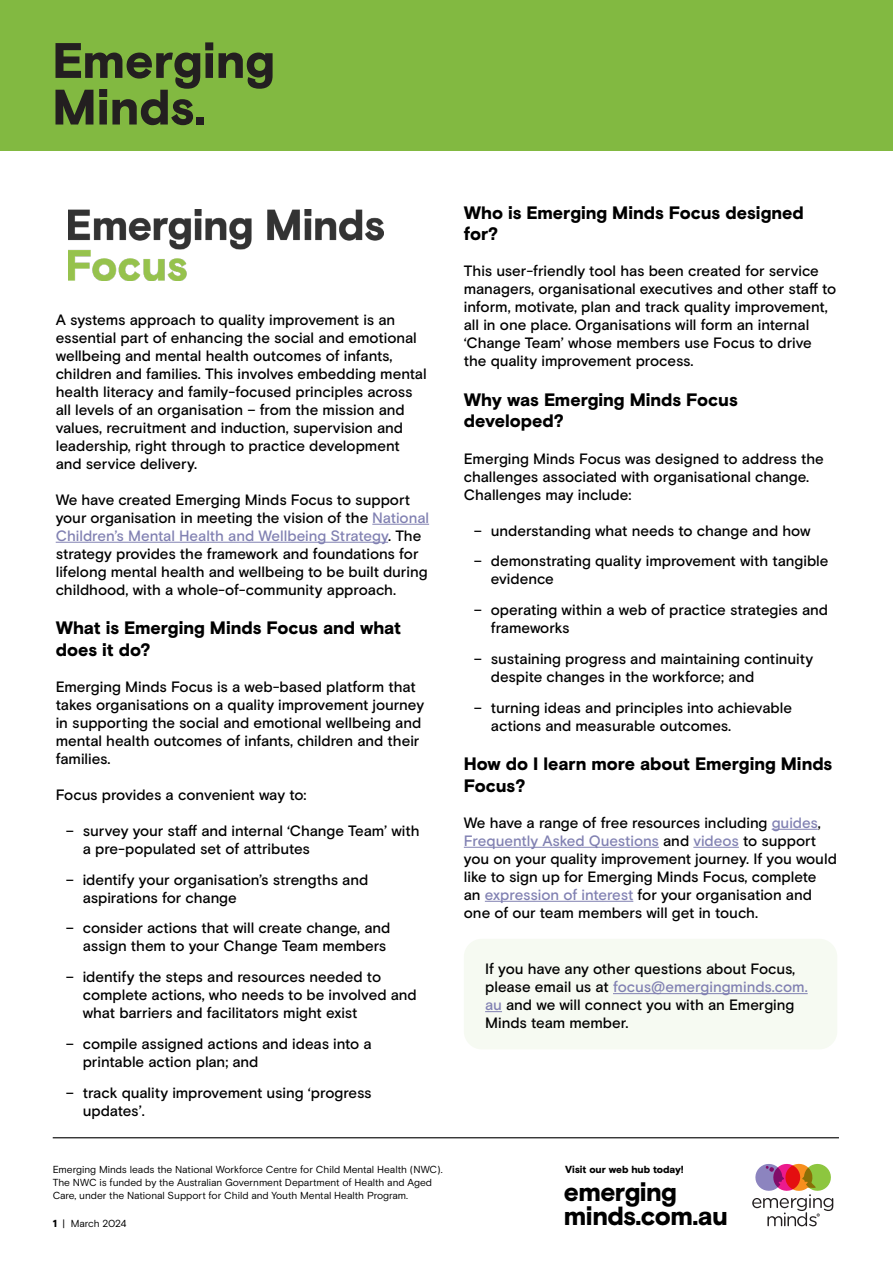
<style>
.page{position:relative;width:893px;height:1263px;background:#fff}
.page>*{position:absolute;margin:0;border:0;box-sizing:border-box;transform-origin:0 0}
.t1{font:900 26.25px/23.9px "Basis Grotesque Pro";letter-spacing:-.02em;color:#000}
.t2{font:900 18px/21.6px "Basis Grotesque Pro";letter-spacing:-.005em;color:#000}
.t3{font:500 15px/18px "Basis Grotesque Pro";letter-spacing:-.005em;color:#000}
.t4{font:900 10.35px "Basis Grotesque Pro";letter-spacing:-.005em;color:#000}
.t5{font:10.2px/13.2px "Basis Grotesque Pro";letter-spacing:-.01em;color:#000}
.s1{color:#8181b2}
.s2{font-weight:900}
</style>
<div class="page">
<div style="left:0;top:0;width:893px;height:151px;background:#82b941"></div>
<svg style="left:219px;top:53px;width:54px;height:36px"></svg>
<svg style="left:55px;top:42px;width:158px;height:83px"></svg>
<div style="left:196px;top:117px;width:8px;height:7px;background:#231f20"></div>
<hr style="left:53px;top:1137px;width:786px;height:1px;background:#000">
<svg style="left:752px;top:1164px;width:81px;height:62px"></svg>
<hr style="left:372px;top:524px;width:57px;height:1px;background:#8181b2">
<hr style="left:56px;top:542px;width:332px;height:1px;background:#8181b2">
<img style="left:69px;top:210px;width:314px;height:70px">
<hr style="left:772px;top:829px;width:46px;height:1px;background:#8181b2">
<hr style="left:464px;top:847px;width:195px;height:1px;background:#8181b2">
<hr style="left:693px;top:847px;width:46px;height:1px;background:#8181b2">
<hr style="left:485px;top:901px;width:148px;height:1px;background:#8181b2">
<div style="left:464px;top:939px;width:373px;height:110px;background:#f6faf2;border-radius:18px"></div>
<hr style="left:613px;top:993px;width:195px;height:1px;background:#8181b2">
<svg style="left:485px;top:1011px;width:17px;height:1px"></svg>
<p class="t3" style="left:56px;top:311px;width:372px">A systems approach to quality improvement is an essential part of enhancing the social and emotional wellbeing and mental health outcomes of infants, children and families. This involves embedding mental health literacy and family-focused principles across all levels of an organisation – from the mission and values, recruitment and induction, supervision and leadership, right through to practice development and service delivery.</p>
<p class="t3" style="left:56px;top:491px;width:375px">We have created Emerging Minds Focus to support your organisation in meeting the vision of the <span class="s1">National Children’s Mental Health and Wellbeing Strategy</span>. The strategy provides the framework and foundations for lifelong mental health and wellbeing to be built during childhood, with a whole-of-community approach.</p>
<p class="t2" style="left:56px;top:618px;width:347px">What is Emerging Minds Focus and what does it do?</p>
<p class="t3" style="left:56px;top:678px;width:370px">Emerging Minds Focus is a web-based platform that takes organisations on a quality improvement journey in supporting the social and emotional wellbeing and mental health outcomes of infants, children and their families.</p>
<p class="t3" style="left:56px;top:786px;width:252px">Focus provides a convenient way to:</p>
<p class="t3" style="left:83px;top:822px;width:338px;text-indent:-17px">– survey your staff and internal ‘Change Team’ with a pre-populated set of attributes</p>
<p class="t3" style="left:83px;top:871px;width:287px;text-indent:-17px">– identify your organisation’s strengths and aspirations for change</p>
<p class="t3" style="left:66px;top:920px;width:326px;text-align:right">– consider actions that will create change, and assign them to your Change Team members</p>
<p class="t3" style="left:83px;top:968px;width:336px;text-indent:-17px">– identify the steps and resources needed to complete actions, who needs to be involved and what barriers and facilitators might exist</p>
<p class="t3" style="left:83px;top:1035px;width:291px;text-indent:-17px">– compile assigned actions and ideas into a printable action plan; and</p>
<p class="t3" style="left:83px;top:1084px;width:291px;text-indent:-17px">– track quality improvement using ‘progress updates’.</p>
<p class="t2" style="left:464px;top:203px;width:342px">Who is Emerging Minds Focus designed for?</p>
<p class="t3" style="left:464px;top:263px;width:374px">This user-friendly tool has been created for service managers, organisational executives and other staff to inform, motivate, plan and track quality improvement, all in one place. Organisations will form an internal ‘Change Team’ whose members use Focus to drive the quality improvement process.</p>
<p class="t2" style="left:464px;top:390px;width:275px">Why was Emerging Minds Focus developed?</p>
<p class="t3" style="left:464px;top:450px;width:361px">Emerging Minds Focus was designed to address the challenges associated with organisational change.<br>Challenges may include:</p>
<p class="t3" style="left:474px;top:522px;width:338px">– understanding what needs to change and how</p>
<p class="t3" style="left:491px;top:552px;width:339px;text-indent:-17px">– demonstrating quality improvement with tangible evidence</p>
<p class="t3" style="left:491px;top:601px;width:339px;text-indent:-17px">– operating within a web of practice strategies and frameworks</p>
<p class="t3" style="left:491px;top:650px;width:324px;text-indent:-17px">– sustaining progress and maintaining continuity despite changes in the workforce; and</p>
<p class="t3" style="left:491px;top:699px;width:303px;text-indent:-17px">– turning ideas and principles into achievable actions and measurable outcomes.</p>
<p class="t2" style="left:464px;top:754px;width:370px">How do I learn more about Emerging Minds<br>Focus?</p>
<p class="t3" style="left:464px;top:814px;width:375px">We have a range of free resources including <span class="s1">guides</span>, <span class="s1">Frequently Asked Questions</span> and <span class="s1">videos</span> to support you on your quality improvement journey. If you would like to sign up for Emerging Minds Focus, complete an <span class="s1">expression of interest</span> for your organisation and one of our team members will get in touch.</p>
<p class="t3" style="left:485px;top:960px;width:324px">If you have any other questions about Focus, please email us at <span class="s1">focus@emergingminds.com. au</span> and we will connect you with an Emerging Minds team member.</p>
<p class="t5" style="left:53px;top:1163px;width:391px">Emerging Minds leads the National Workforce Centre for Child Mental Health (NWC).<br>The NWC is funded by the Australian Government Department of Health and Aged<br>Care, under the National Support for Child and Youth Mental Health Program.</p>
<p class="t4" style="left:565px;top:1163px;width:120px">Visit our web hub today!</p>
<p class="t5" style="left:53px;top:1217px;width:75px"><span class="s2">1</span> | March 2024</p>
<h1 class="t1" style="left:564px;top:1181px;width:166px">emerging minds.com.au</h1>
</div>
